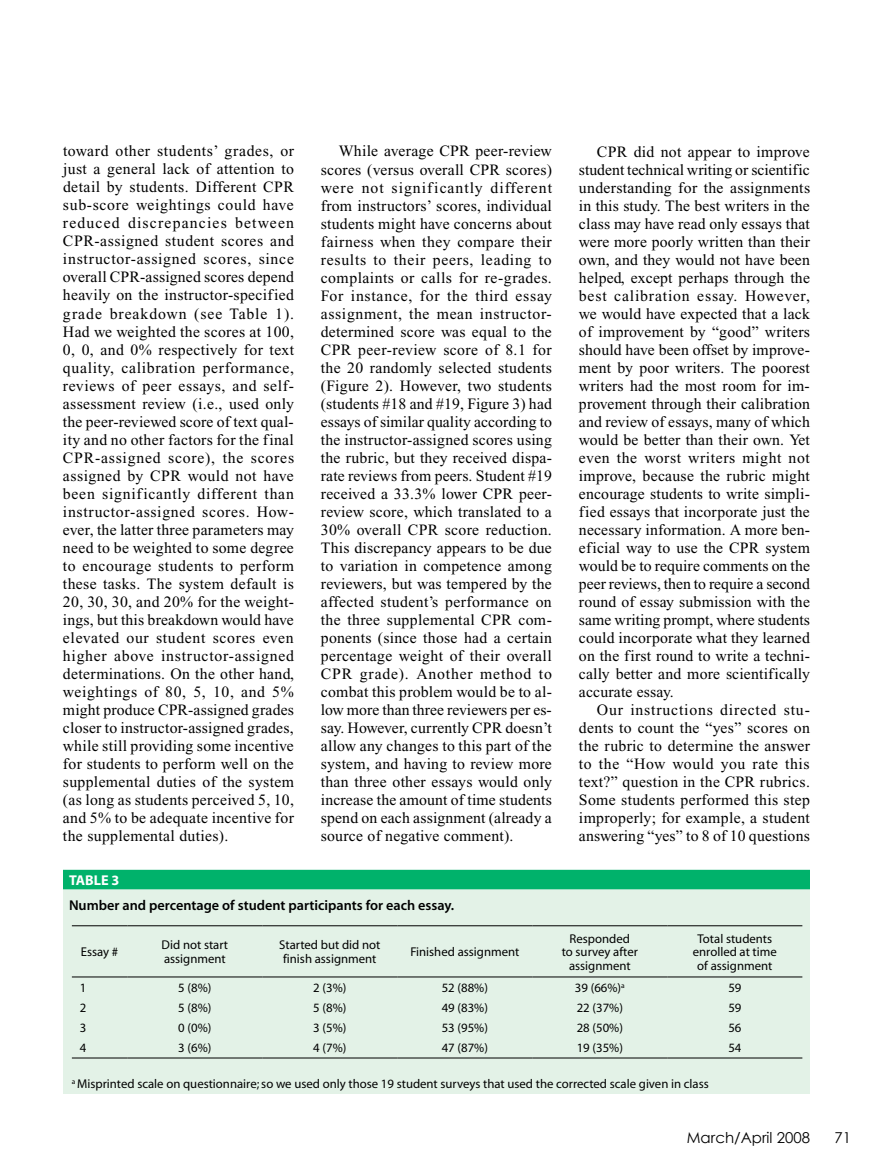
<style>
.page{position:relative;width:891px;height:1175px;background:#fff}
.page>*{position:absolute;margin:0;border:0;box-sizing:border-box;transform-origin:0 0}
.t1{font:15.75px/18px "Times New Roman";letter-spacing:.01em;color:#000;text-align:justify}
.t2{font:15px "Century Gothic";color:#000}
.t3{font:14.25px "Myriad MM 565 600";color:#000}
.t4{font:14.25px "Myriad MM 700 600";color:#fff}
.t5{font:12.75px/13.5px "Myriad MM 400 600";color:#000;text-align:center}
</style>
<div class="page">
<div style="left:63px;top:874px;width:747px;height:220px;background:#e3f2e7"></div>
<div style="left:63px;top:869px;width:747px;height:20px;background:#00b26b"></div>
<hr style="left:72px;top:925px;width:55px;height:1px;background:#000">
<hr style="left:127px;top:925px;width:135px;height:1px;background:#000">
<hr style="left:262px;top:925px;width:135px;height:1px;background:#000">
<hr style="left:397px;top:925px;width:135px;height:1px;background:#000">
<hr style="left:532px;top:925px;width:135px;height:1px;background:#000">
<hr style="left:667px;top:925px;width:135px;height:1px;background:#000">
<hr style="left:72px;top:976px;width:55px;height:1px;background:#000">
<hr style="left:127px;top:976px;width:135px;height:1px;background:#000">
<hr style="left:262px;top:976px;width:135px;height:1px;background:#000">
<hr style="left:397px;top:976px;width:135px;height:1px;background:#000">
<hr style="left:532px;top:976px;width:135px;height:1px;background:#000">
<hr style="left:667px;top:976px;width:135px;height:1px;background:#000">
<hr style="left:72px;top:1057px;width:55px;height:1px;background:#000">
<hr style="left:127px;top:1057px;width:135px;height:1px;background:#000">
<hr style="left:262px;top:1057px;width:135px;height:1px;background:#000">
<hr style="left:397px;top:1057px;width:135px;height:1px;background:#000">
<hr style="left:532px;top:1057px;width:135px;height:1px;background:#000">
<hr style="left:667px;top:1057px;width:135px;height:1px;background:#000">
<p class="t1" style="left:63px;top:142px;width:233px">toward other students’ grades, or just a general lack of attention to detail by students. Different CPR sub-score weightings could have reduced discrepancies between CPR-assigned student scores and instructor-assigned scores, since overall CPR-assigned scores depend heavily on the instructor-specified grade breakdown (see Table 1).<br>Had we weighted the scores at 100, 0, 0, and 0% respectively for text quality, calibration performance, reviews of peer essays, and self&shy;assessment review (i.e., used only the peer-reviewed score of text qual&shy;ity and no other factors for the final CPR-assigned score), the scores assigned by CPR would not have been significantly different than instructor-assigned scores. How&shy;ever, the latter three parameters may need to be weighted to some degree to encourage students to perform these tasks. The system default is 20, 30, 30, and 20% for the weight&shy;ings, but this breakdown would have elevated our student scores even higher above instructor-assigned determinations. On the other hand, weightings of 80, 5, 10, and 5% might produce CPR-assigned grades closer to instructor-assigned grades, while still providing some incentive for students to perform well on the supplemental duties of the system (as long as students perceived 5, 10, and 5% to be adequate incentive for the supplemental duties).</p>
<p class="t1" style="left:321px;top:142px;width:233px;text-indent:18px">While average CPR peer-review scores (versus overall CPR scores) were not significantly different from instructors’ scores, individual students might have concerns about fairness when they compare their results to their peers, leading to complaints or calls for re-grades.<br>For instance, for the third essay assignment, the mean instructor&shy;determined score was equal to the CPR peer-review score of 8.1 for the 20 randomly selected students (Figure 2). However, two students (students #18 and #19, Figure 3) had essays of similar quality according to the instructor-assigned scores using the rubric, but they received dispa&shy;rate reviews from peers. Student #19 received a 33.3% lower CPR peer&shy;review score, which translated to a 30% overall CPR score reduction.<br>This discrepancy appears to be due to variation in competence among reviewers, but was tempered by the affected student’s performance on the three supplemental CPR com&shy;ponents (since those had a certain percentage weight of their overall CPR grade). Another method to combat this problem would be to al&shy;low more than three reviewers per es&shy;say. However, currently CPR doesn’t allow any changes to this part of the system, and having to review more than three other essays would only increase the amount of time students spend on each assignment (already a source of negative comment).</p>
<p class="t1" style="left:579px;top:142px;width:233px;text-indent:18px">CPR did not appear to improve student technical writing or scientific understanding for the assignments in this study. The best writers in the class may have read only essays that were more poorly written than their own, and they would not have been helped, except perhaps through the best calibration essay. However, we would have expected that a lack of improvement by “good” writers should have been offset by improve&shy;ment by poor writers. The poorest writers had the most room for im&shy;provement through their calibration and review of essays, many of which would be better than their own. Yet even the worst writers might not improve, because the rubric might encourage students to write simpli&shy;fied essays that incorporate just the necessary information. A more ben&shy;eficial way to use the CPR system would be to require comments on the peer reviews, then to require a second round of essay submission with the same writing prompt, where students could incorporate what they learned on the first round to write a techni&shy;cally better and more scientifically accurate essay.</p>
<p class="t1" style="left:579px;top:700px;width:233px;text-indent:18px">Our instructions directed stu&shy;dents to count the “yes” scores on the rubric to determine the answer to the “How would you rate this text?” question in the CPR rubrics.<br>Some students performed this step improperly; for example, a student answering “yes” to 8 of 10 questions</p>
<p class="t4" style="left:69px;top:873px;width:52px">Table 3</p>
<p class="t3" style="left:69px;top:898px;width:387px">Number and percentage of student participants for each essay.</p>
<p class="t5" style="left:81px;top:945px;width:39px">Essay #</p>
<p class="t5" style="left:162px;top:939px;width:68px;text-align:left">Did not start assignment</p>
<p class="t5" style="left:279px;top:939px;width:103px">Started but did not finish assignment</p>
<p class="t5" style="left:410px;top:945px;width:111px">Finished assignment</p>
<p class="t5" style="left:562px;top:932px;width:78px">Responded<br>to survey after assignment</p>
<p class="t5" style="left:693px;top:932px;width:86px">Total students enrolled at time of assignment</p>
<p class="t5" style="left:80px;top:981px;width:8px">1</p>
<p class="t5" style="left:178px;top:981px;width:35px">5 (8%)</p>
<p class="t5" style="left:313px;top:981px;width:35px">2 (3%)</p>
<p class="t5" style="left:442px;top:981px;width:48px">52 (88%)</p>
<p class="t5" style="left:575px;top:981px;width:51px">39 (66%)<sup>a</sup></p>
<p class="t5" style="left:728px;top:981px;width:15px">59</p>
<p class="t5" style="left:80px;top:1001px;width:8px">2</p>
<p class="t5" style="left:178px;top:1001px;width:35px">5 (8%)</p>
<p class="t5" style="left:313px;top:1001px;width:35px">5 (8%)</p>
<p class="t5" style="left:442px;top:1001px;width:48px">49 (83%)</p>
<p class="t5" style="left:577px;top:1001px;width:48px">22 (37%)</p>
<p class="t5" style="left:728px;top:1001px;width:15px">59</p>
<p class="t5" style="left:80px;top:1022px;width:8px">3</p>
<p class="t5" style="left:178px;top:1022px;width:35px">0 (0%)</p>
<p class="t5" style="left:313px;top:1022px;width:35px">3 (5%)</p>
<p class="t5" style="left:442px;top:1022px;width:48px">53 (95%)</p>
<p class="t5" style="left:577px;top:1022px;width:48px">28 (50%)</p>
<p class="t5" style="left:728px;top:1022px;width:15px">56</p>
<p class="t5" style="left:80px;top:1042px;width:8px">4</p>
<p class="t5" style="left:178px;top:1042px;width:35px">3 (6%)</p>
<p class="t5" style="left:313px;top:1042px;width:35px">4 (7%)</p>
<p class="t5" style="left:442px;top:1042px;width:48px">47 (87%)</p>
<p class="t5" style="left:577px;top:1042px;width:48px">19 (35%)</p>
<p class="t5" style="left:728px;top:1042px;width:15px">54</p>
<p class="t5" style="left:72px;top:1078px;width:638px"><sup>a</sup> Misprinted scale on questionnaire; so we used only those 19 student surveys that used the corrected scale given in class</p>
<p class="t2" style="left:687px;top:1127px;width:125px">March/April 2008</p>
<p class="t2" style="left:835px;top:1127px;width:18px">71</p>
</div>
